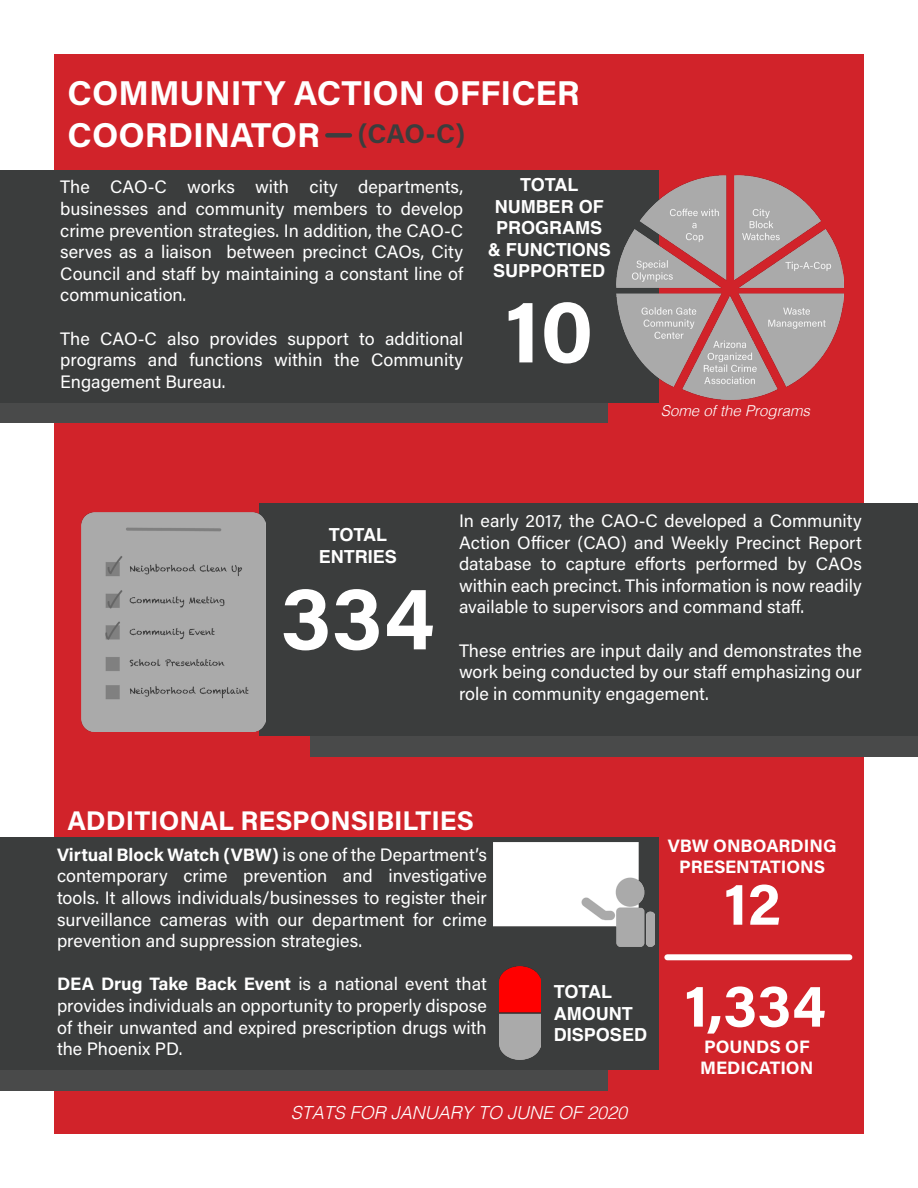
<style>
.page{position:relative;width:918px;height:1188px;background:#fff}
.page>*{position:absolute;margin:0;border:0;box-sizing:border-box;transform-origin:0 0}
.t1{font:700 90px "Acumin Pro";color:#fff}
.t2{font:700 60px "Acumin Pro";color:#fff}
.t3{font:700 34.5px "Acumin Pro";color:#fff}
.t4{font:700 27px "Acumin Pro";color:#fff}
.t5{font:700 27px "Acumin Pro";color:#3b3d3d}
.t6{font:18px/21.6px "Acumin Pro";color:#fff;text-align:justify}
.t7{font:700 18px/21.6px "Helvetica";color:#fff;text-align:center}
.t8{font:700 18px "Acumin Pro";color:#fff}
.t9{font:italic 300 18px "Helvetica";color:#fff}
.t10{font:italic 300 15px "Helvetica";color:#fff}
.s1{font-weight:700}
</style>
<div class="page">
<div style="left:54px;top:54px;width:810px;height:1080px;background:#d1232a"></div>
<div style="left:310px;top:616px;width:608px;height:141px;background:#494a4a"></div>
<div style="left:259px;top:503px;width:659px;height:233px;background:#3b3d3d"></div>
<div style="left:0;top:950px;width:608px;height:140px;background:#494a4a"></div>
<div style="left:0;top:837px;width:659px;height:233px;background:#3b3d3d"></div>
<div style="left:0;top:283px;width:608px;height:140px;background:#494a4a"></div>
<div style="left:0;top:170px;width:659px;height:232px;background:#3b3d3d"></div>
<img style="left:617px;top:175px;width:226px;height:225px">
<div style="left:327px;top:133px;width:23px;height:5px;background:#3d3d3e"></div>
<img style="left:81px;top:513px;width:185px;height:218px">
<img style="left:499px;top:966px;width:41px;height:94px">
<img style="left:494px;top:843px;width:161px;height:103px">
<div style="left:667px;top:954px;width:182px;height:6px;background:#fff"></div>
<p class="t3" style="left:68px;top:69px;width:514px">COMMUNITY ACTION OFFICER</p>
<p class="t3" style="left:68px;top:110px;width:254px">COORDINATOR</p>
<p class="t5" style="left:358px;top:115px;width:109px">(CAO-C)</p>
<p class="t6" style="left:60px;top:176px;width:404px">The CAO-C works with city departments, businesses and community members to develop crime prevention strategies. In addition, the CAO-C serves as a liaison between precinct CAOs, City Council and staff by maintaining a constant line of communication.</p>
<p class="t6" style="left:60px;top:327px;width:404px">The CAO-C also provides support to additional programs and functions within the Community Engagement Bureau.</p>
<p class="t7" style="left:488px;top:174px;width:124px">TOTAL<br>NUMBER OF<br>PROGRAMS &amp; FUNCTIONS<br>SUPPORTED</p>
<p class="t1" style="left:505px;top:268px;width:90px">10</p>
<p class="t10" style="left:661px;top:398px;width:151px">Some of the Programs</p>
<p class="t7" style="left:319px;top:524px;width:80px">TOTAL<br>ENTRIES</p>
<p class="t1" style="left:281px;top:555px;width:155px">334</p>
<p class="t6" style="left:459px;top:509px;width:404px">In early 2017, the CAO-C developed a Community Action Officer (CAO) and Weekly Precinct Report database to capture efforts performed by CAOs within each precinct. This information is now readily available to supervisors and command staff.</p>
<p class="t6" style="left:459px;top:639px;width:404px">These entries are input daily and demonstrates the work being conducted by our staff emphasizing our role in community engagement.</p>
<p class="t4" style="left:68px;top:801px;width:408px">ADDITIONAL RESPONSIBILTIES</p>
<p class="t6" style="left:57px;top:843px;width:431px"><span class="s1">Virtual Block Watch (VBW)</span> is one of the Department’s contemporary crime prevention and investigative tools. It allows individuals/businesses to register their surveillance cameras with our department for crime prevention and suppression strategies.</p>
<p class="t6" style="left:57px;top:973px;width:431px"><span class="s1">DEA Drug Take Back Event</span> is a national event that provides individuals an opportunity to properly dispose of their unwanted and expired prescription drugs with the Phoenix PD.</p>
<p class="t7" style="left:554px;top:981px;width:95px;text-align:left">TOTAL<br>AMOUNT<br>DISPOSED</p>
<p class="t9" style="left:291px;top:1097px;width:338px">STATS FOR JANUARY TO JUNE OF 2020</p>
<p class="t8" style="left:668px;top:833px;width:170px">VBW ONBOARDING</p>
<p class="t8" style="left:679px;top:854px;width:148px">PRESENTATIONS</p>
<p class="t2" style="left:724px;top:862px;width:59px">12</p>
<p class="t2" style="left:684px;top:963px;width:143px">1,334</p>
<p class="t8" style="left:704px;top:1034px;width:107px">POUNDS OF</p>
<p class="t8" style="left:700px;top:1055px;width:115px">MEDICATION</p>
</div>
